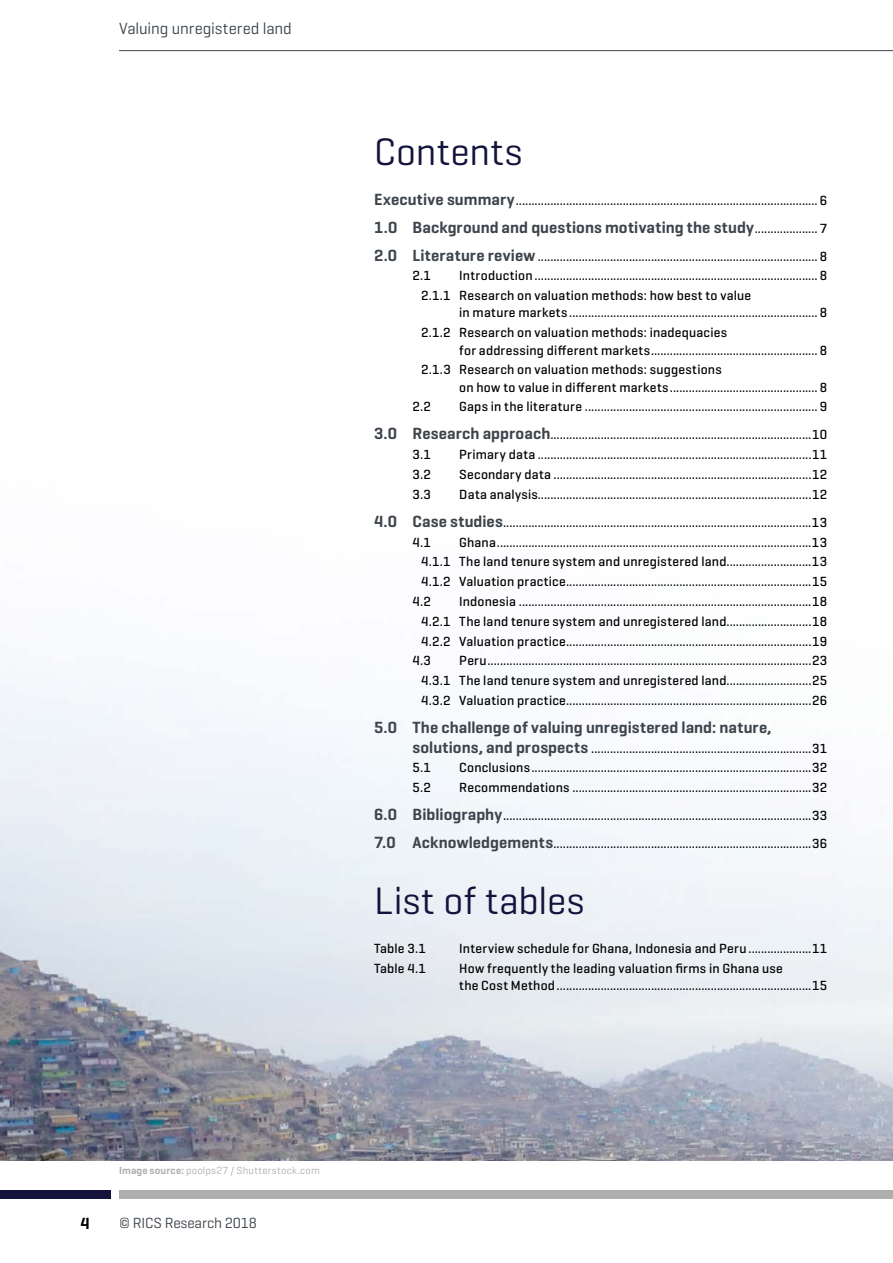
<style>
.page{position:relative;width:893px;height:1263px;background:#fff}
.page>*{position:absolute;margin:0;border:0;box-sizing:border-box;transform-origin:0 0}
.t1{font:39px "Geogrotesque";letter-spacing:.01em;color:#14133b}
.t2{font:600 16.5px "Geogrotesque";letter-spacing:.005em;color:#3d444c}
.t3{font:16.5px "Geogrotesque";letter-spacing:-.005em;color:#3d444c}
.t4{font:600 16.5px "Geogrotesque";color:#000}
.t5{font:15px "Geogrotesque";letter-spacing:-.01em;color:#3d444c}
.t6{font:500 13.5px/19.8px "Geogrotesque";letter-spacing:.015em;color:#000}
.t7{font:10.5px "Geogrotesque";letter-spacing:.025em;color:#aeaeae}
.s1{font-weight:600;font-size:16.5px;color:#3d444c}
.s2{font-weight:500;font-size:13.5px;color:#000}
.s3{font-weight:600}
</style>
<div class="page">
<div style="left:0;top:1191px;width:111px;height:8px;background:#14133b"></div>
<div style="left:119px;top:1191px;width:774px;height:8px;background:#aeaeae"></div>
<hr style="left:119px;top:50px;width:774px;height:1px;background:#3d444c">
<img style="left:0;top:661px;width:893px;height:500px">
<p class="t3" style="left:119px;top:19px;width:174px">Valuing unregistered land</p>
<h1 class="t1" style="left:374px;top:128px;width:150px">Contents</h1>
<p class="t6" style="left:374px;top:190px;width:455px"><span class="s1">Executive summary</span>................................................................................................ 6</p>
<p class="t2" style="left:374px;top:217px;width:454px">1.0 Background and questions motivating the study<span class="s2">.................... 7</span></p>
<p class="t6" style="left:412px;top:246px;width:416px;text-indent:-38px"><span class="s1">2.0 Literature review</span> ......................................................................................... 8<br>2.1</p>
<p class="t6" style="left:421px;top:266px;width:408px;text-indent:38px">Introduction .......................................................................................... 8<br>2.1.1 Research on valuation methods: how best to value</p>
<p class="t6" style="left:421px;top:303px;width:408px;text-indent:38px">in mature markets ............................................................................... 8<br>2.1.2 Research on valuation methods: inadequacies</p>
<p class="t6" style="left:421px;top:340px;width:408px;text-indent:38px">for addressing different markets..................................................... 8<br>2.1.3 Research on valuation methods: suggestions</p>
<p class="t6" style="left:459px;top:377px;width:369px">on how to value in different markets............................................... 8</p>
<p class="t6" style="left:412px;top:397px;width:20px">2.2</p>
<p class="t6" style="left:374px;top:392px;width:454px;line-height:28px;text-align:right">Gaps in the literature .......................................................................... 9<br><span class="s1">3.0 Research approach</span>...................................................................................10</p>
<p class="t6" style="left:412px;top:444px;width:20px">3.1</p>
<p class="t6" style="left:459px;top:444px;width:369px">Primary data .......................................................................................11</p>
<p class="t6" style="left:412px;top:464px;width:20px">3.2</p>
<p class="t6" style="left:459px;top:464px;width:369px">Secondary data ..................................................................................12</p>
<p class="t6" style="left:412px;top:484px;width:20px">3.3</p>
<p class="t6" style="left:374px;top:480px;width:455px;line-height:28px;text-align:right">Data analysis.......................................................................................12<br><span class="s1">4.0 Case studies</span>..................................................................................................13</p>
<p class="t6" style="left:412px;top:532px;width:20px">4.1</p>
<p class="t6" style="left:459px;top:532px;width:369px">Ghana....................................................................................................13</p>
<p class="t6" style="left:421px;top:552px;width:408px">4.1.1 The land tenure system and unregistered land...........................13</p>
<p class="t6" style="left:421px;top:571px;width:408px">4.1.2 Valuation practice..............................................................................15</p>
<p class="t6" style="left:412px;top:591px;width:20px">4.2</p>
<p class="t6" style="left:459px;top:591px;width:369px">Indonesia .............................................................................................18</p>
<p class="t6" style="left:421px;top:611px;width:408px">4.2.1 The land tenure system and unregistered land...........................18</p>
<p class="t6" style="left:421px;top:631px;width:408px">4.2.2 Valuation practice..............................................................................19</p>
<p class="t6" style="left:412px;top:651px;width:20px">4.3</p>
<p class="t6" style="left:421px;top:651px;width:408px;text-align:justify;text-indent:38px">Peru.......................................................................................................23<br>4.3.1 The land tenure system and unregistered land...........................25<br>4.3.2 Valuation practice..............................................................................26</p>
<p class="t2" style="left:374px;top:717px;width:399px">5.0 The challenge of valuing unregistered land: nature,</p>
<p class="t6" style="left:412px;top:738px;width:416px"><span class="s1">solutions, and prospects</span> ......................................................................31<br>5.1</p>
<p class="t6" style="left:459px;top:757px;width:369px">Conclusions.........................................................................................32</p>
<p class="t6" style="left:374px;top:773px;width:455px;line-height:28px;text-align:justify;text-indent:85px">Recommendations ............................................................................32<br><span class="s1">6.0 Bibliography</span>..................................................................................................33<br><span class="s1">7.0 Acknowledgements</span>..................................................................................36</p>
<h1 class="t1" style="left:374px;top:876px;width:212px">List of tables</h1>
<p class="t6" style="left:374px;top:938px;width:53px">Table 3.1</p>
<p class="t6" style="left:459px;top:938px;width:369px">Interview schedule for Ghana, Indonesia and Peru ....................11</p>
<p class="t6" style="left:374px;top:958px;width:53px">Table 4.1</p>
<p class="t6" style="left:459px;top:959px;width:369px;line-height:17.2px">How frequently the leading valuation firms in Ghana use<br>the Cost Method.................................................................................15</p>
<p class="t6" style="left:412px;top:777px;width:20px">5.2</p>
<p class="t7" style="left:119px;top:1163px;width:202px"><span class="s3">Image source:</span> poolps27 / Shutterstock.com</p>
<p class="t4" style="left:81px;top:1213px;width:11px">4</p>
<p class="t5" style="left:119px;top:1214px;width:139px">© RICS Research 2018</p>
</div>
